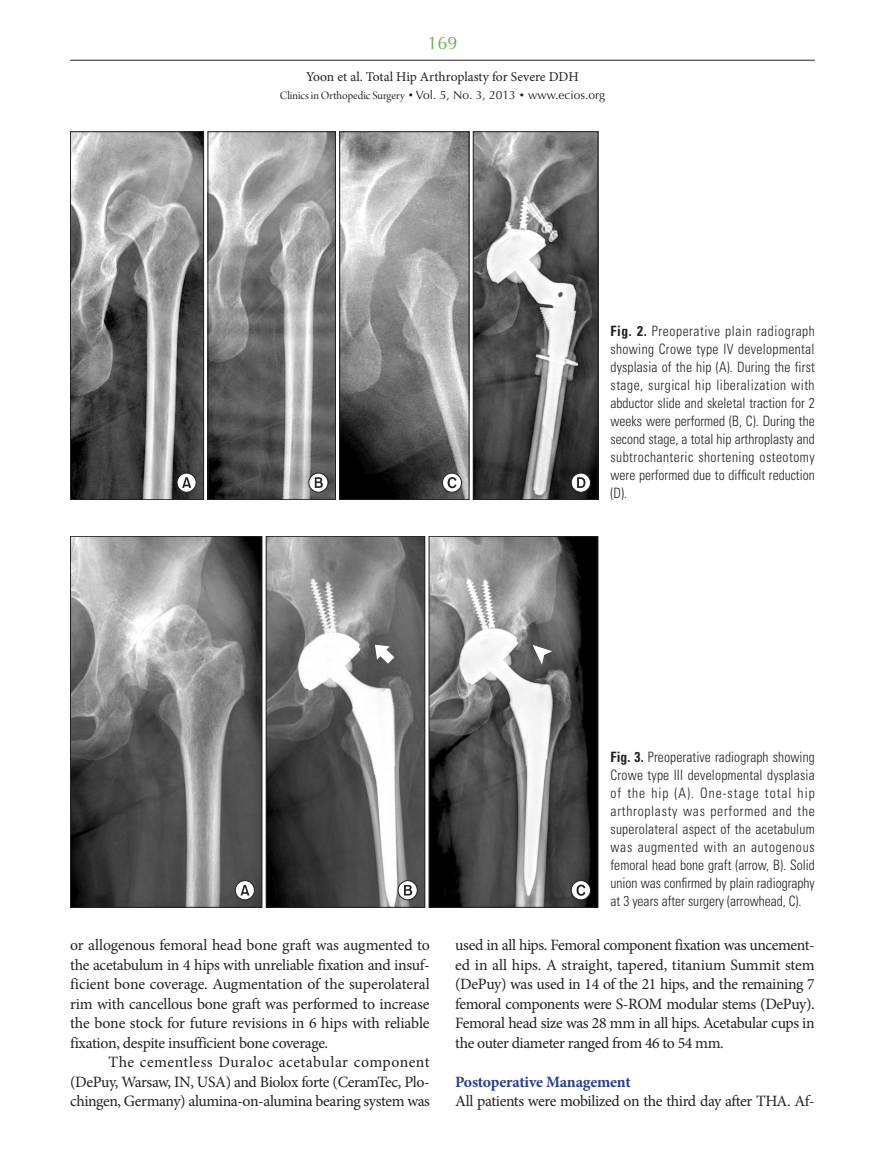
<style>
.page{position:relative;width:885px;height:1170px;background:#fff}
.page>*{position:absolute;margin:0;border:0;box-sizing:border-box;transform-origin:0 0}
.본문-페이지{font:18px "Optima LT Std";color:#63b445}
.본문{font:15.75px/19.5px "Minion Pro";letter-spacing:-.025em;color:#231f20;text-align:justify}
.본문-첫문단{font:15.75px "Minion Pro";letter-spacing:-.025em;color:#231f20}
._1__제목{font:700 15.75px "Minion Pro";letter-spacing:-.015em;color:#253f8e}
.그림설명{font:300 condensed 14.25px/18px "Univers";color:#231f20;text-align:justify;scale:.95 1}
.t1{font:13.5px "Minion Pro";letter-spacing:-.005em;color:#231f20}
.t2{font:12px "Optima LT Std";color:#231f20}
.s1{font-family:"Arno Pro Display"}
.s2{font-size:9px}
.s3{font-weight:700}
</style>
<div class="page">
<hr style="left:70px;top:60px;width:744px;height:1px;background:#231f20">
<svg style="left:70px;top:131px;width:528px;height:369px;background:#838283"></svg>
<div style="left:177px;top:473px;width:19px;height:19px;background:#fff;border-radius:50%"></div>
<div style="left:177px;top:473px;width:19px;height:19px;border:1px solid #231f20;border-radius:50%"></div>
<svg style="left:182px;top:477px;width:9px;height:11px"></svg>
<svg style="left:309px;top:473px;width:19px;height:19px"></svg>
<div style="left:308px;top:473px;width:20px;height:19px;border:1px solid #231f20;border-radius:50%"></div>
<svg style="left:315px;top:477px;width:8px;height:11px"></svg>
<svg style="left:442px;top:473px;width:19px;height:19px"></svg>
<div style="left:442px;top:473px;width:20px;height:19px;border:1px solid #231f20;border-radius:50%"></div>
<svg style="left:447px;top:477px;width:9px;height:11px"></svg>
<div style="left:571px;top:473px;width:19px;height:19px;background:#fff;border-radius:50%"></div>
<div style="left:571px;top:473px;width:19px;height:19px;border:1px solid #231f20;border-radius:50%"></div>
<svg style="left:577px;top:477px;width:8px;height:11px"></svg>
<svg style="left:70px;top:536px;width:528px;height:371px;background:#808080"></svg>
<svg style="left:235px;top:880px;width:19px;height:19px"></svg>
<div style="left:235px;top:880px;width:19px;height:20px;border:1px solid #231f20;border-radius:50%"></div>
<svg style="left:240px;top:884px;width:9px;height:11px"></svg>
<svg style="left:398px;top:880px;width:19px;height:19px"></svg>
<div style="left:398px;top:880px;width:19px;height:20px;border:1px solid #231f20;border-radius:50%"></div>
<svg style="left:404px;top:884px;width:8px;height:11px"></svg>
<svg style="left:571px;top:880px;width:19px;height:19px"></svg>
<div style="left:571px;top:880px;width:19px;height:20px;border:1px solid #231f20;border-radius:50%"></div>
<svg style="left:576px;top:884px;width:9px;height:11px"></svg>
<svg style="left:375px;top:644px;width:19px;height:19px"></svg>
<svg style="left:532px;top:645px;width:20px;height:19px"></svg>
<p class="본문-페이지" style="left:427px;top:32px;width:32px">169</p>
<p class="t1" style="left:306px;top:68px;width:274px">Yoon et al. Total Hip Arthroplasty for Severe DDH</p>
<p class="t2" style="left:280px;top:88px;width:327px"><span class="s1">Clinics in Orthopedic Surgery</span> <span class="s2">•</span> Vol. 5, No. 3, 2013 <span class="s2">•</span> www.ecios.org</p>
<p class="그림설명" style="left:610px;top:322px;width:216px"><span class="s3">Fig. 2.</span> Preoperative plain radiograph showing Crowe type IV developmental dysplasia of the hip (A). During the first stage, surgical hip liberalization with abductor slide and skeletal traction for 2 weeks were performed (B, C). During the second stage, a total hip arthroplasty and subtrochanteric shortening osteotomy were performed due to difficult reduction (D).</p>
<p class="본문" style="left:70px;top:935px;width:361px">or allogenous femoral head bone graft was augmented to the acetabulum in 4 hips with unreliable fixation and insuf&shy;ficient bone coverage. Augmentation of the superolateral rim with cancellous bone graft was performed to increase the bone stock for future revisions in 6 hips with reliable fixation, despite insufficient bone coverage.</p>
<p class="본문" style="left:70px;top:1052px;width:361px;text-indent:38px">The cementless Duraloc acetabular component (DePuy, Warsaw, IN, USA) and Biolox forte (CeramTec, Plo&shy;chingen, Germany) alumina-on-alumina bearing system was</p>
<p class="그림설명" style="left:610px;top:747px;width:216px"><span class="s3">Fig. 3.</span> Preoperative radiograph showing Crowe type III developmental dysplasia of the hip (A). One-stage total hip arthroplasty was performed and the superolateral aspect of the acetabulum was augmented with an autogenous femoral head bone graft (arrow, B). Solid union was confirmed by plain radiography at 3 years after surgery (arrowhead, C).</p>
<p class="본문" style="left:455px;top:935px;width:361px">used in all hips. Femoral component fixation was uncement&shy;ed in all hips. A straight, tapered, titanium Summit stem (DePuy) was used in 14 of the 21 hips, and the remaining 7 femoral components were S-ROM modular stems (DePuy).<br>Femoral head size was 28 mm in all hips. Acetabular cups in the outer diameter ranged from 46 to 54 mm.</p>
<p class="_1__제목" style="left:455px;top:1070px;width:177px">Postoperative Management</p>
<p class="본문-첫문단" style="left:455px;top:1090px;width:361px">All patients were mobilized on the third day after THA. Af-</p>
</div>
